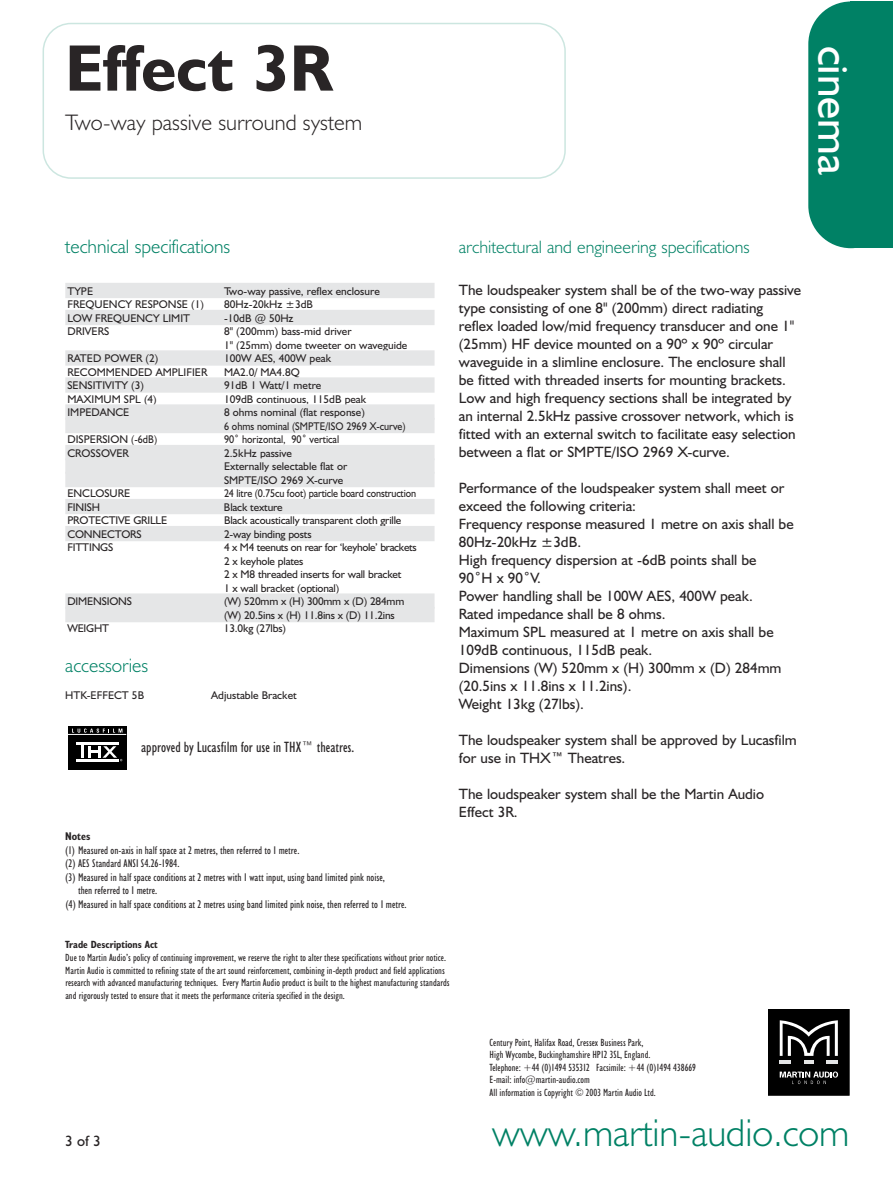
<style>
.page{position:relative;width:893px;height:1187px;background:#fff}
.page>*{position:absolute;margin:0;border:0;box-sizing:border-box;transform-origin:0 0}
.t1{font:700 66px "Humanist 521 BT";color:#292526}
.t2{font:45px "Humanist 521 BT";color:#fff}
.t3{font:300 39px "Humanist 521 BT";color:#008165}
.t4{font:300 22.5px "Humanist 521 BT";color:#292526}
.t5{font:300 19.5px "Humanist 521 BT";color:#008165}
.t6{font:300 18px "Humanist 521 BT";color:#008165}
.t7{font:15px/18px "Humanist 521 BT";color:#292526}
.t8{font:condensed 15px "Humanist 521 BT";color:#292526}
.t9{font:11.25px/13.5px "Humanist 521 BT";color:#292526}
.t10{font:condensed 11.25px "Humanist 521 BT";color:#292526}
.t11{font:11.25px "Humanist 521 BT";color:#292526;scale:.9 1}
.t12{font:700 condensed 11.25px "Humanist 521 BT";color:#292526}
.t13{font:condensed 10.5px/12.6px "Humanist 521 BT";color:#292526}
.t14{font:700 condensed 10.5px "Humanist 521 BT";color:#292526}
</style>
<div class="page">
<div style="left:850px;top:2px;width:42px;height:246px;background:#008165"></div>
<div style="left:808px;top:2px;width:84px;height:246px;background:#008165;border-radius:43px"></div>
<svg style="left:43px;top:23px;width:523px;height:156px"></svg>
<div style="left:768px;top:1009px;width:81px;height:86px;background:#000"></div>
<svg style="left:779px;top:1020px;width:58px;height:43px"></svg>
<svg style="left:779px;top:1071px;width:59px;height:13px"></svg>
<div style="left:766px;top:1007px;width:84px;height:89px;border:1px solid #fff"></div>
<div style="left:65px;top:283px;width:369px;height:15px;background:#e5e6e7"></div>
<div style="left:65px;top:310px;width:369px;height:15px;background:#e5e6e7"></div>
<div style="left:65px;top:350px;width:369px;height:16px;background:#e5e6e7"></div>
<div style="left:65px;top:377px;width:369px;height:16px;background:#e5e6e7"></div>
<div style="left:65px;top:404px;width:369px;height:16px;background:#e5e6e7"></div>
<div style="left:65px;top:418px;width:369px;height:15px;background:#e5e6e7"></div>
<div style="left:65px;top:445px;width:369px;height:15px;background:#e5e6e7"></div>
<div style="left:65px;top:458px;width:369px;height:16px;background:#e5e6e7"></div>
<div style="left:65px;top:472px;width:369px;height:15px;background:#e5e6e7"></div>
<div style="left:65px;top:499px;width:369px;height:15px;background:#e5e6e7"></div>
<div style="left:65px;top:526px;width:369px;height:15px;background:#e5e6e7"></div>
<div style="left:65px;top:593px;width:369px;height:16px;background:#e5e6e7"></div>
<div style="left:65px;top:607px;width:369px;height:15px;background:#e5e6e7"></div>
<div style="left:68px;top:726px;width:58px;height:43px;background:#000"></div>
<hr style="left:76px;top:742px;width:42px;height:3px;background:#fff">
<hr style="left:76px;top:759px;width:42px;height:2px;background:#fff">
<svg style="left:72px;top:728px;width:50px;height:4px"></svg>
<hr style="left:68px;top:734px;width:58px;height:1px;background:#fff">
<svg style="left:81px;top:745px;width:41px;height:16px"></svg>
<h1 class="t1" style="left:65px;top:44px;width:269px">Effect 3R</h1>
<h3 class="t4" style="left:65px;top:114px;width:298px">Two-way passive surround system</h3>
<h2 class="t2" style="left:850px;top:46px;width:131px;rotate:90deg">cinema</h2>
<h3 class="t5" style="left:65px;top:239px;width:166px">technical specifications</h3>
<p class="t9" style="left:67px;top:285px;width:27px">TYPE</p>
<p class="t9" style="left:224px;top:285px;width:157px">Two-way passive, reflex enclosure</p>
<p class="t9" style="left:67px;top:299px;width:138px">FREQUENCY RESPONSE (1)</p>
<p class="t9" style="left:224px;top:299px;width:90px">80Hz-20kHz ±3dB</p>
<p class="t9" style="left:67px;top:312px;width:124px">LOW FREQUENCY LIMIT</p>
<p class="t9" style="left:224px;top:312px;width:71px">-10dB @ 50Hz</p>
<p class="t9" style="left:67px;top:326px;width:43px">DRIVERS</p>
<p class="t9" style="left:224px;top:326px;width:185px">8" (200mm) bass-mid driver<br>1" (25mm) dome tweeter on waveguide</p>
<p class="t9" style="left:67px;top:353px;width:92px">RATED POWER (2)</p>
<p class="t9" style="left:224px;top:353px;width:109px">100W AES, 400W peak</p>
<p class="t9" style="left:67px;top:366px;width:141px">RECOMMENDED AMPLIFIER</p>
<p class="t9" style="left:224px;top:366px;width:77px">MA2.0/ MA4.8Q</p>
<p class="t9" style="left:67px;top:380px;width:78px">SENSITIVITY (3)</p>
<p class="t9" style="left:224px;top:380px;width:99px">91dB 1 Watt/1 metre</p>
<p class="t9" style="left:67px;top:393px;width:91px">MAXIMUM SPL (4)</p>
<p class="t9" style="left:224px;top:393px;width:144px">109dB continuous, 115dB peak</p>
<p class="t9" style="left:67px;top:407px;width:63px">IMPEDANCE</p>
<p class="t9" style="left:224px;top:407px;width:183px">8 ohms nominal (flat response)<br>6 ohms nominal (SMPTE/ISO 2969 X-curve)</p>
<p class="t9" style="left:67px;top:434px;width:91px">DISPERSION (-6dB)</p>
<p class="t11" style="left:224px;top:435px;width:129px">90˚ horizontal, 90˚ vertical</p>
<p class="t9" style="left:67px;top:447px;width:63px">CROSSOVER</p>
<p class="t9" style="left:224px;top:447px;width:125px">2.5kHz passive<br>Externally selectable flat or<br>SMPTE/ISO 2969 X-curve</p>
<p class="t9" style="left:67px;top:488px;width:64px">ENCLOSURE</p>
<p class="t11" style="left:224px;top:489px;width:215px">24 litre (0.75cu foot) particle board construction</p>
<p class="t9" style="left:67px;top:501px;width:34px">FINISH</p>
<p class="t9" style="left:224px;top:501px;width:60px">Black texture</p>
<p class="t9" style="left:67px;top:515px;width:101px">PROTECTIVE GRILLE</p>
<p class="t9" style="left:224px;top:515px;width:179px">Black acoustically transparent cloth grille</p>
<p class="t9" style="left:67px;top:528px;width:76px">CONNECTORS</p>
<p class="t9" style="left:224px;top:528px;width:89px">2-way binding posts</p>
<p class="t9" style="left:67px;top:542px;width:47px">FITTINGS</p>
<p class="t9" style="left:224px;top:542px;width:194px">4 x M4 teenuts on rear for ‘keyhole’ brackets<br>2 x keyhole plates<br>2 x M8 threaded inserts for wall bracket<br>1 x wall bracket (optional)</p>
<p class="t9" style="left:67px;top:596px;width:66px">DIMENSIONS</p>
<p class="t9" style="left:224px;top:596px;width:182px">(W) 520mm x (H) 300mm x (D) 284mm (W) 20.5ins x (H) 11.8ins x (D) 11.2ins</p>
<p class="t9" style="left:67px;top:623px;width:43px">WEIGHT</p>
<p class="t9" style="left:224px;top:623px;width:64px">13.0kg (27lbs)</p>
<h3 class="t5" style="left:65px;top:658px;width:84px">accessories</h3>
<p class="t9" style="left:65px;top:690px;width:80px">HTK-EFFECT 5B</p>
<p class="t9" style="left:211px;top:690px;width:87px">Adjustable Bracket</p>
<p class="t8" style="left:141px;top:741px;width:215px">approved by Lucasfilm for use in THX™ theatres.</p>
<p class="t12" style="left:65px;top:829px;width:27px">Notes</p>
<p class="t10" style="left:65px;top:845px;width:235px">(1) Measured on-axis in half space at 2 metres, then referred to 1 metre.</p>
<p class="t10" style="left:65px;top:859px;width:116px">(2) AES Standard ANSI S4.26-1984.</p>
<p class="t10" style="left:65px;top:872px;width:321px">(3) Measured in half space conditions at 2 metres with 1 watt input, using band limited pink noise,</p>
<p class="t10" style="left:78px;top:886px;width:81px">then referred to 1 metre.</p>
<p class="t10" style="left:65px;top:899px;width:343px">(4) Measured in half space conditions at 2 metres using band limited pink noise, then referred to 1 metre.</p>
<p class="t14" style="left:65px;top:938px;width:94px">Trade Descriptions Act</p>
<p class="t13" style="left:65px;top:952px;width:386px">Due to Martin Audio’s policy of continuing improvement, we reserve the right to alter these specifications without prior notice.<br>Martin Audio is committed to refining state of the art sound reinforcement, combining in-depth product and field applications research with advanced manufacturing techniques. Every Martin Audio product is built to the highest manufacturing standards and rigorously tested to ensure that it meets the performance criteria specified in the design.</p>
<p class="t6" style="left:459px;top:240px;width:292px">architectural and engineering specifications</p>
<p class="t7" style="left:459px;top:282px;width:344px">The loudspeaker system shall be of the two-way passive type consisting of one 8" (200mm) direct radiating reflex loaded low/mid frequency transducer and one 1" (25mm) HF device mounted on a 90º x 90º circular waveguide in a slimline enclosure. The enclosure shall be fitted with threaded inserts for mounting brackets.<br>Low and high frequency sections shall be integrated by an internal 2.5kHz passive crossover network, which is fitted with an external switch to facilitate easy selection between a flat or SMPTE/ISO 2969 X-curve.</p>
<p class="t7" style="left:459px;top:480px;width:336px">Performance of the loudspeaker system shall meet or exceed the following criteria:<br>Frequency response measured 1 metre on axis shall be 80Hz-20kHz ±3dB.<br>High frequency dispersion at -6dB points shall be 90˚H x 90˚V.<br>Power handling shall be 100W AES, 400W peak.<br>Rated impedance shall be 8 ohms.<br>Maximum SPL measured at 1 metre on axis shall be 109dB continuous, 115dB peak.<br>Dimensions (W) 520mm x (H) 300mm x (D) 284mm (20.5ins x 11.8ins x 11.2ins).<br>Weight 13kg (27lbs).</p>
<p class="t7" style="left:459px;top:732px;width:339px">The loudspeaker system shall be approved by Lucasfilm for use in THX™ Theatres.</p>
<p class="t7" style="left:459px;top:786px;width:307px">The loudspeaker system shall be the Martin Audio<br>Effect 3R.</p>
<p class="t7" style="left:65px;top:1133px;width:37px">3of3</p>
<p class="t13" style="left:489px;top:1036px;width:208px">Century Point, Halifax Road, Cressex Business Park,<br>High Wycombe, Buckinghamshire HP12 3SL, England.<br>Telephone: +44 (0)1494 535312 Facsimile: +44 (0)1494 438669<br>E-mail: info@martin-audio.com<br>All information is Copyright © 2003 Martin Audio Ltd.</p>
<h3 class="t3" style="left:492px;top:1117px;width:358px">www.martin-audio.com</h3>
</div>
